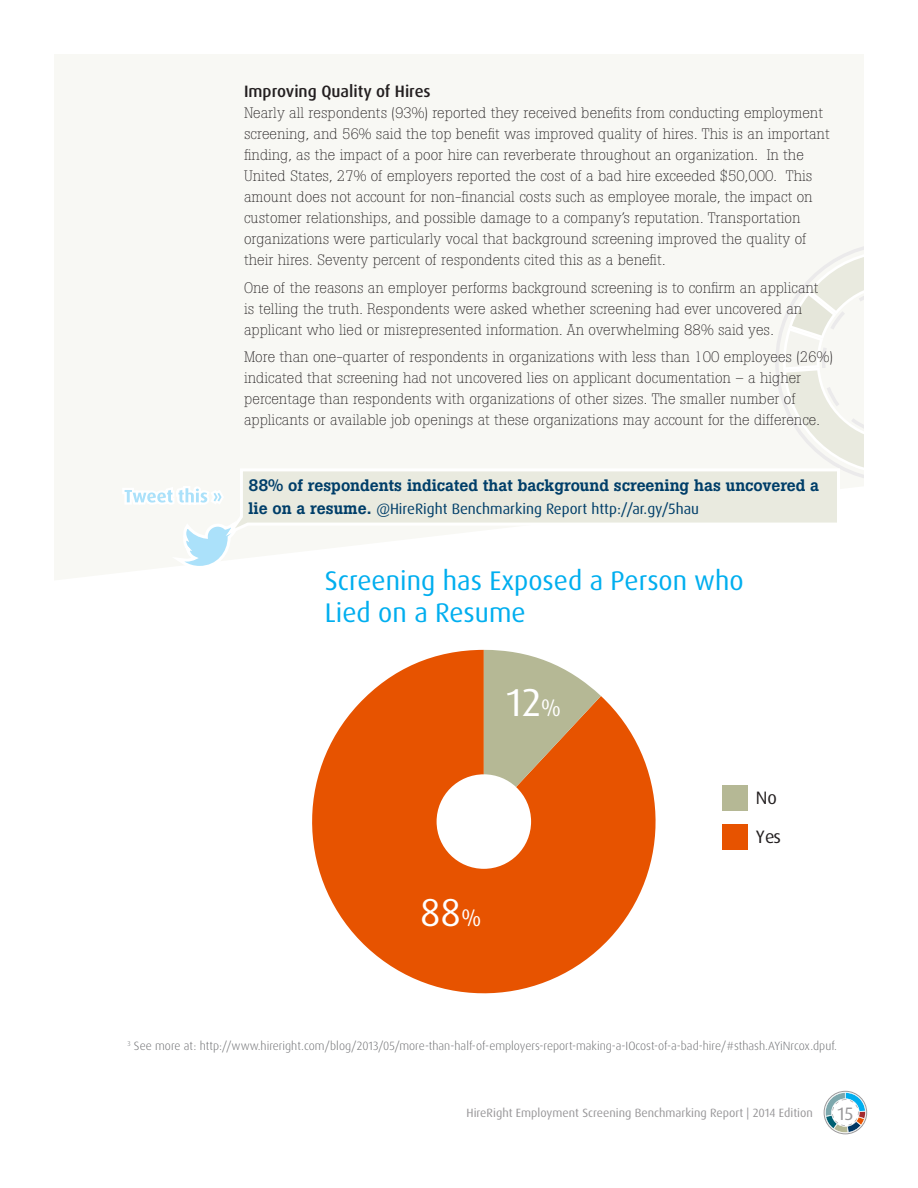
<style>
.page{position:relative;width:918px;height:1188px;background:#fff}
.page>*{position:absolute;margin:0;border:0;box-sizing:border-box;transform-origin:0 0}
.t1{font:39px "Dax OT";color:#fff}
.t2{font:27px/32.4px "Dax OT";color:#00aeef}
.t3{font:18px/38.8px "Dax OT";color:#231f20}
.t4{font:18px "Dax OT";color:#99989a}
.t5{font:500 16.5px "Boton BQ";color:#003e69}
.t6{font:500 16.5px "Dax OT";color:#231f20}
.t7{font:300 15px/21px "Boton BQ";color:#231f20}
.t8{font:15px "Dax OT";color:#003e69}
.t9{font:300 12px "Dax OT";color:#6d6e71}
.t10{font:12px "Dax OT";color:#99989a}
.s1{font-family:"Boton BQ";font-weight:500;font-size:16.5px}
.s2{font-size:24px}
</style>
<div class="page">
<svg style="left:823px;top:1092px;width:43px;height:41px"></svg>
<div style="left:824px;top:1091px;width:43px;height:43px;border:1px solid #99989a;border-radius:50%"></div>
<div style="left:54px;top:54px;width:810px;height:526px;background:#f8f8f4"></div>
<svg style="left:312px;top:650px;width:344px;height:344px;fill:#e75300"></svg>
<svg style="left:484px;top:650px;width:117px;height:137px;background:#caa87d"></svg>
<div style="left:722px;top:785px;width:26px;height:26px;background:#b5b895"></div>
<div style="left:722px;top:824px;width:26px;height:25px;background:#e75300"></div>
<svg style="left:121px;top:242px;width:743px;height:328px"></svg>
<p class="t6" style="left:244px;top:81px;width:188px">Improving Quality of Hires</p>
<p class="t7" style="left:244px;top:102px;width:587px">Nearly all respondents (93%) reported they received benefits from conducting employment screening, and 56% said the top benefit was improved quality of hires. This is an important finding, as the impact of a poor hire can reverberate throughout an organization. In the United States, 27% of employers reported the cost of a bad hire exceeded $50,000. This amount does not account for non-financial costs such as employee morale, the impact on customer relationships, and possible damage to a company’s reputation. Transportation organizations were particularly vocal that background screening improved the quality of their hires. Seventy percent of respondents cited this as a benefit.</p>
<p class="t7" style="left:244px;top:277px;width:576px">One of the reasons an employer performs background screening is to confirm an applicant is telling the truth. Respondents were asked whether screening had ever uncovered an applicant who lied or misrepresented information. An overwhelming 88% said yes.</p>
<p class="t7" style="left:244px;top:347px;width:590px">More than one-quarter of respondents in organizations with less than 100 employees (26%) indicated that screening had not uncovered lies on applicant documentation – a higher percentage than respondents with organizations of other sizes. The smaller number of applicants or available job openings at these organizations may account for the difference.</p>
<p class="t5" style="left:248px;top:476px;width:572px">88% of respondents indicated that background screening has uncovered a</p>
<p class="t8" style="left:248px;top:499px;width:452px"><span class="s1">lie on a resume.</span> @HireRight Benchmarking Report http://ar.gy/5hau</p>
<h2 class="t2" style="left:325px;top:565px;width:420px">Screening has Exposed a Person who<br>Lied on a Resume</h2>
<h1 class="t1" style="left:507px;top:677px;width:56px">12<span class="s2">%</span></h1>
<h1 class="t1" style="left:420px;top:888px;width:63px">88<span class="s2">%</span></h1>
<p class="t3" style="left:756px;top:778px;width:27px">No<br>Yes</p>
<p class="t9" style="left:127px;top:1039px;width:711px"><sup>3</sup> See more at: http://www.hireright.com/blog/2013/05/more-than-half-of-employers-report-making-a-IOcost-of-a-bad-hire/#sthash.AYiNrcox.dpuf.</p>
<p class="t10" style="left:467px;top:1106px;width:348px">HireRight Employment Screening Benchmarking Report | 2014 Edition</p>
<p class="t4" style="left:838px;top:1102px;width:17px">15</p>
</div>
